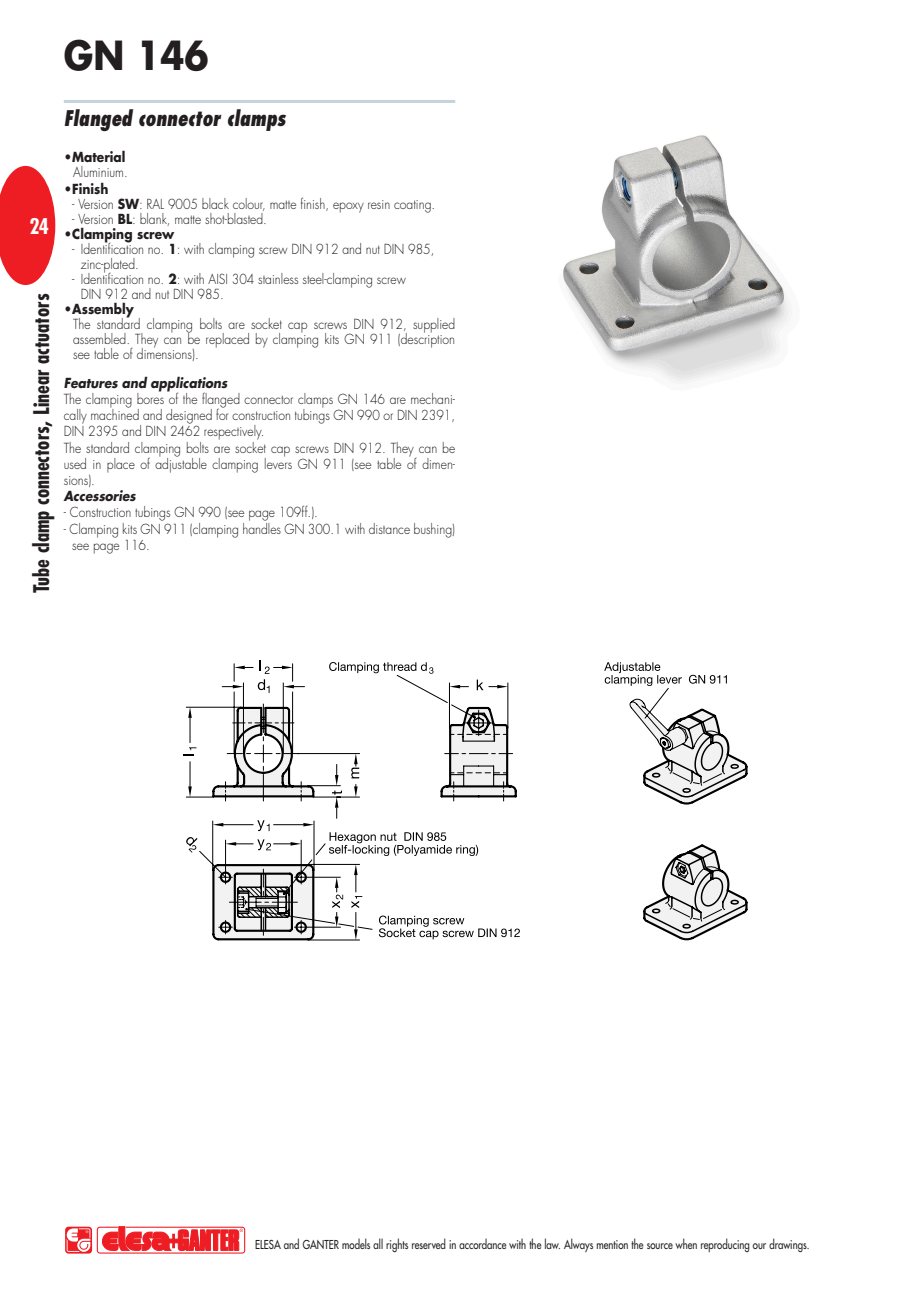
<style>
.page{position:relative;width:919px;height:1289px;background:#fff}
.page>*{position:absolute;margin:0;border:0;box-sizing:border-box;transform-origin:0 0}
.t1{font:700 39px "Futura Std";color:#231f20;scale:.9 1}
.t2{font:700 condensed 21px "Futura Std";color:#231f20}
.t3{font:italic 800 condensed 21px "Futura Std";color:#231f20;scale:.9 1}
.t4{font:700 condensed 21px "Futura Std";color:#fff}
.t5{font:300 13.5px/16.2px "Futura Std";color:#231f20;scale:.9 1}
.t6{font:700 13.5px "Futura Std";color:#231f20;scale:.9 1}
.t7{font:italic 700 13.5px "Futura Std";color:#231f20;scale:.9 1}
.t8{font:500 12px "Futura Std";color:#231f20;scale:.8 1}
.s1{font-weight:700}
</style>
<div class="page">
<div style="left:97px;top:1226px;width:148px;height:27px;border:1px solid #ee1d23;border-radius:3px"></div>
<svg style="left:102px;top:1226px;width:141px;height:26px"></svg>
<svg style="left:65px;top:1226px;width:27px;height:27px"></svg>
<hr style="left:64px;top:100px;width:391px;height:3px;background:#c4d3dd">
<svg style="left:0;top:166px;width:55px;height:119px"></svg>
<svg style="left:185px;top:663px;width:249px;height:201px"></svg>
<svg style="left:604px;top:662px;width:122px;height:22px"></svg>
<svg style="left:329px;top:662px;width:104px;height:11px"></svg>
<svg style="left:183px;top:747px;width:13px;height:9px"></svg>
<svg style="left:186px;top:837px;width:11px;height:15px"></svg>
<svg style="left:258px;top:660px;width:11px;height:14px"></svg>
<svg style="left:218px;top:674px;width:507px;height:31px"></svg>
<svg style="left:211px;top:705px;width:537px;height:236px"></svg>
<img style="left:563px;top:135px;width:229px;height:249px">
<h1 class="t1" style="left:64px;top:30px;width:162px">GN 146</h1>
<h2 class="t4" style="left:30px;top:213px;width:21px">24</h2>
<h2 class="t2" style="left:28px;top:592px;width:301px;rotate:-90deg">Tube clamp connectors, Linear actuators</h2>
<h2 class="t3" style="left:64px;top:105px;width:248px">Flanged connector clamps</h2>
<p class="t6" style="left:64px;top:148px;width:70px">• Material</p>
<p class="t5" style="left:73px;top:164px;width:62px">Aluminium.</p>
<p class="t6" style="left:64px;top:180px;width:51px">• Finish</p>
<p class="t5" style="left:72px;top:197px;width:405px">- Version <span class="s1">SW</span>: RAL 9005 black colour, matte finish, epoxy resin coating.</p>
<p class="t5" style="left:72px;top:212px;width:218px">- Version <span class="s1">BL</span>: blank, matte shot-blasted.</p>
<p class="t6" style="left:64px;top:225px;width:124px">• Clamping screw</p>
<p class="t5" style="left:81px;top:242px;width:394px;line-height:15px;text-indent:-9px">- Identification no. <span class="s1">1</span>: with clamping screw DIN 912 and nut DIN 985, zinc-plated.</p>
<p class="t5" style="left:81px;top:272px;width:362px;line-height:15px;text-indent:-9px">- Identification no. <span class="s1">2</span>: with AISI 304 stainless steel-clamping screw<br>DIN 912 and nut DIN 985.</p>
<p class="t6" style="left:64px;top:300px;width:79px">• Assembly</p>
<p class="t5" style="left:73px;top:317px;width:426px;line-height:15px;text-align:justify">The standard clamping bolts are socket cap screws DIN 912, supplied assembled. They can be replaced by clamping kits GN 911 (description see table of dimensions).</p>
<p class="t7" style="left:64px;top:374px;width:183px">Features and applications</p>
<p class="t5" style="left:64px;top:391px;width:436px">The clamping bores of the flanged connector clamps GN 146 are mechani&shy;cally machined and designed for construction tubings GN 990 or DIN 2391, DIN 2395 and DIN 2462 respectively.<br>The standard clamping bolts are socket cap screws DIN 912. They can be used in place of adjustable clamping levers GN 911 (see table of dimen&shy;sions).</p>
<p class="t7" style="left:64px;top:487px;width:81px">Accessories</p>
<p class="t5" style="left:64px;top:505px;width:284px">- Construction tubings GN 990 (see page 109ff.).</p>
<p class="t5" style="left:72px;top:521px;width:427px;text-indent:-9px">- Clamping kits GN 911 (clamping handles GN 300.1 with distance bushing) see page 116.</p>
<p class="t8" style="left:255px;top:1237px;width:694px">ELESA and GANTER models all rights reserved in accordance with the law. Always mention the source when reproducing our drawings.</p>
</div>
